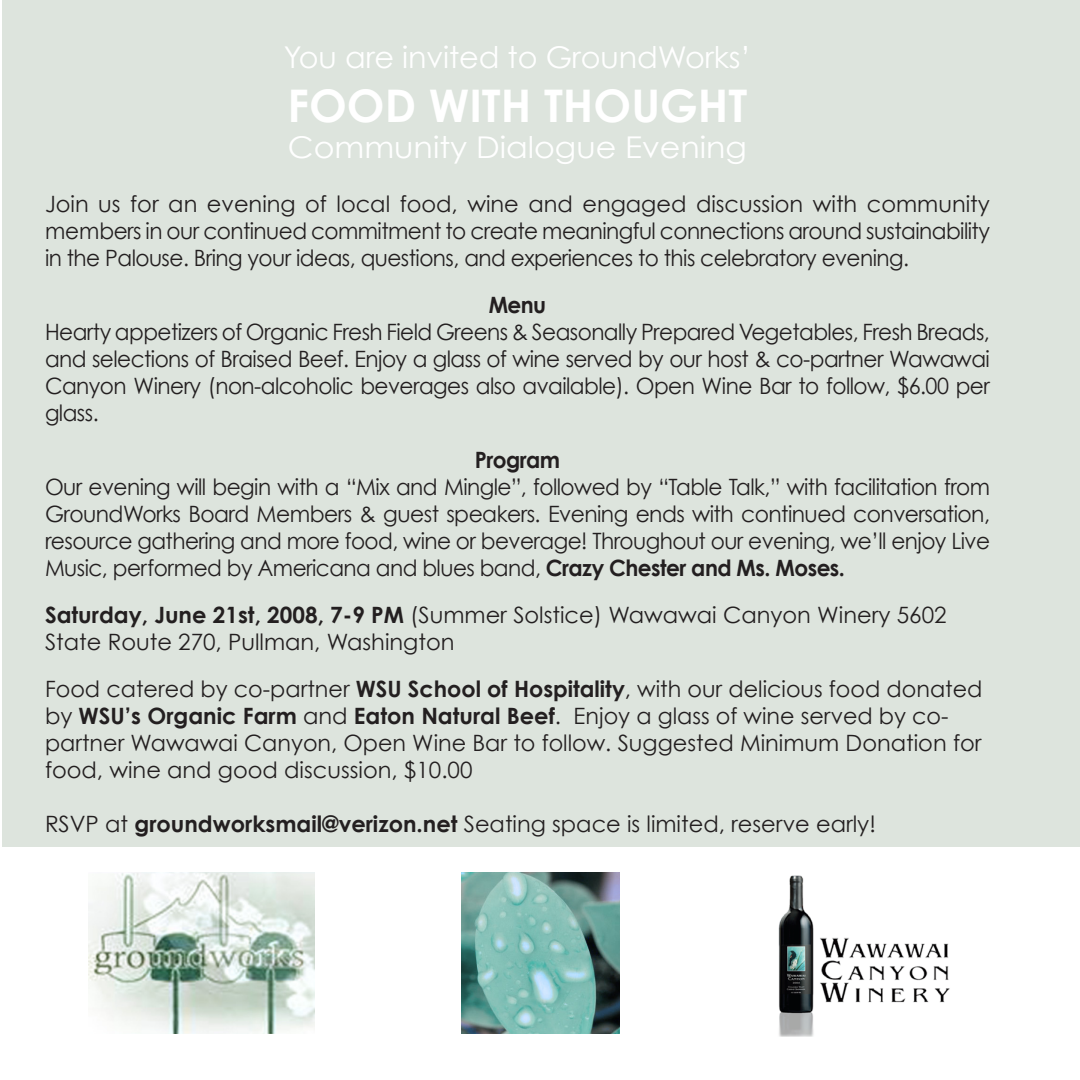
<style>
.page{position:relative;width:1080px;height:1080px;background:#fff}
.page>*{position:absolute;margin:0;border:0;box-sizing:border-box;transform-origin:0 0}
.t1{font:700 45px "Century Gothic";color:#fff}
.t2{font:30px "Century Gothic";color:#fff}
.t3{font:30px "Century Gothic";color:#fff;scale:1.06 1}
.t4{font:22.5px/27px "Century Gothic";color:#231f20}
.t5{font:22.5px/27px "Century Gothic";color:#231f20;text-align:justify;scale:.96 1}
.t6{font:700 22.5px "Century Gothic";letter-spacing:-.025em;color:#231f20;scale:.96 1}
.s1{font-weight:700}
</style>
<div class="page">
<img style="left:461px;top:873px;width:159px;height:160px">
<img style="left:778px;top:875px;width:172px;height:162px">
<img style="left:89px;top:873px;width:226px;height:160px">
<div style="left:2px;top:0;width:1078px;height:847px;background:#dde4dd"></div>
<p class="t2" style="left:284px;top:38px;width:469px">You are invited to GroundWorks’</p>
<p class="t1" style="left:288px;top:77px;width:461px">FOOD WITH THOUGHT</p>
<p class="t3" style="left:288px;top:128px;width:435px">Community Dialogue Evening</p>
<p class="t4" style="left:45px;top:190px;width:947px;text-align:justify">Join us for an evening of local food, wine and engaged discussion with community members in our continued commitment to create meaningful connections around sustainability in the Palouse. Bring your ideas, questions, and experiences to this celebratory evening.</p>
<p class="t6" style="left:489px;top:290px;width:61px">Menu</p>
<p class="t5" style="left:45px;top:318px;width:986px">Hearty appetizers of Organic Fresh Field Greens &amp; Seasonally Prepared Vegetables, Fresh Breads, and selections of Braised Beef. Enjoy a glass of wine served by our host &amp; co-partner Wawawai Canyon Winery (non-alcoholic beverages also available). Open Wine Bar to follow, $6.00 per glass.</p>
<p class="t6" style="left:475px;top:445px;width:90px">Program</p>
<p class="t5" style="left:45px;top:473px;width:986px">Our evening will begin with a “Mix and Mingle”, followed by “Table Talk,” with facilitation from GroundWorks Board Members &amp; guest speakers. Evening ends with continued conversation, resource gathering and more food, wine or beverage! Throughout our evening, we’ll enjoy Live Music, performed by Americana and blues band, <span class="s1">Crazy Chester and Ms. Moses.</span></p>
<p class="t4" style="left:45px;top:601px;width:903px"><span class="s1">Saturday, June 21st, 2008, 7-9 PM</span> (Summer Solstice) Wawawai Canyon Winery 5602<br>State Route 270, Pullman, Washington</p>
<p class="t4" style="left:45px;top:675px;width:939px">Food catered by co-partner <span class="s1">WSU School of Hospitality</span>, with our delicious food donated by <span class="s1">WSU’s Organic Farm</span> and <span class="s1">Eaton Natural Beef</span>. Enjoy a glass of wine served by co&shy;partner Wawawai Canyon, Open Wine Bar to follow. Suggested Minimum Donation for food, wine and good discussion, $10.00</p>
<p class="t4" style="left:45px;top:810px;width:833px">RSVP at <span class="s1">groundworksmail@verizon.net</span> Seating space is limited, reserve early!</p>
</div>
